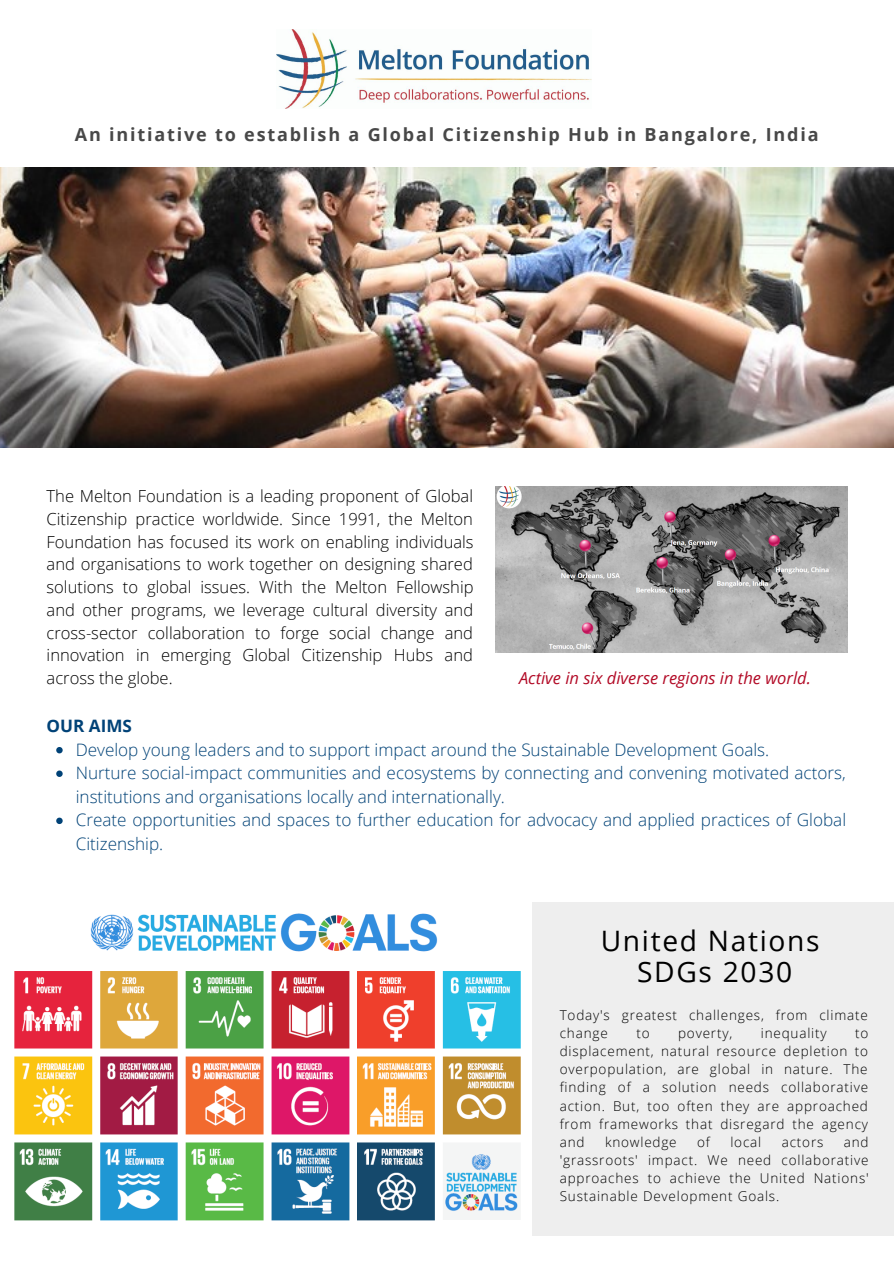
<style>
.page{position:relative;width:894px;height:1264px;background:#fff}
.page>*{position:absolute;margin:0;border:0;box-sizing:border-box;transform-origin:0 0}
.t1{font:28.2px/30.5px "Open Sans";letter-spacing:.06em;color:#000;text-align:center}
.t2{font:700 18px "Open Sans";letter-spacing:.1em;color:#484848}
.t3{font:300 17.1px/23.5px "Open Sans";color:#004277}
.t4{font:700 17.1px "Open Sans";color:#004277}
.t5{font:300 16.5px/22.8px "Open Sans";color:#000;text-align:justify}
.t6{font:italic 16.5px "Open Sans";color:#b20a26}
.t7{font:300 13.5px/18px "Open Sans";letter-spacing:.06em;color:#000;text-align:justify}
</style>
<div class="page">
<div style="left:531px;top:902px;width:362px;height:333px;background:#eee"></div>
<img style="left:0;top:167px;width:893px;height:280px">
<img style="left:14px;top:913px;width:507px;height:308px">
<img style="left:277px;top:29px;width:314px;height:79px">
<img style="left:495px;top:486px;width:352px;height:167px">
<svg style="left:56px;top:747px;width:7px;height:6px"></svg>
<svg style="left:56px;top:770px;width:7px;height:7px"></svg>
<svg style="left:56px;top:817px;width:7px;height:7px"></svg>
<p class="t2" style="left:75px;top:121px;width:745px">An initiative to establish a Global Citizenship Hub in Bangalore, India</p>
<p class="t5" style="left:47px;top:484px;width:428px">The Melton Foundation is a leading proponent of Global Citizenship practice worldwide. Since 1991, the Melton Foundation has focused its work on enabling individuals and organisations to work together on designing shared solutions to global issues. With the Melton Fellowship and other programs, we leverage cultural diversity and cross-sector collaboration to forge social change and innovation in emerging Global Citizenship Hubs and across the globe.</p>
<p class="t4" style="left:47px;top:713px;width:87px">OUR AIMS</p>
<p class="t6" style="left:519px;top:666px;width:293px">Active in six diverse regions in the world.</p>
<p class="t3" style="left:76px;top:737px;width:771px">Develop young leaders and to support impact around the Sustainable Development Goals.<br>Nurture social-impact communities and ecosystems by connecting and convening motivated actors, institutions and organisations locally and internationally.<br>Create opportunities and spaces to further education for advocacy and applied practices of Global Citizenship.</p>
<h1 class="t1" style="left:600px;top:925px;width:220px">United Nations<br>SDGs 2030</h1>
<p class="t7" style="left:559px;top:1006px;width:309px">Today's greatest challenges, from climate change</p>
<p class="t7" style="left:636px;top:1024px;width:15px">to</p>
<p class="t7" style="left:678px;top:1024px;width:56px">poverty,</p>
<p class="t7" style="left:760px;top:1024px;width:67px">inequality</p>
<p class="t7" style="left:559px;top:1024px;width:310px;text-indent:295px">to displacement, natural resource depletion to overpopulation, are global in nature. The finding of a solution needs collaborative action. But, too often they are approached from frameworks that disregard the agency and</p>
<p class="t7" style="left:604px;top:1132px;width:73px">knowledge</p>
<p class="t7" style="left:697px;top:1132px;width:14px">of</p>
<p class="t7" style="left:730px;top:1132px;width:32px">local</p>
<p class="t7" style="left:781px;top:1132px;width:43px">actors</p>
<p class="t7" style="left:559px;top:1132px;width:310px;text-indent:284px">and 'grassroots' impact. We need collaborative approaches to achieve the United Nations' Sustainable Development Goals.</p>
</div>
